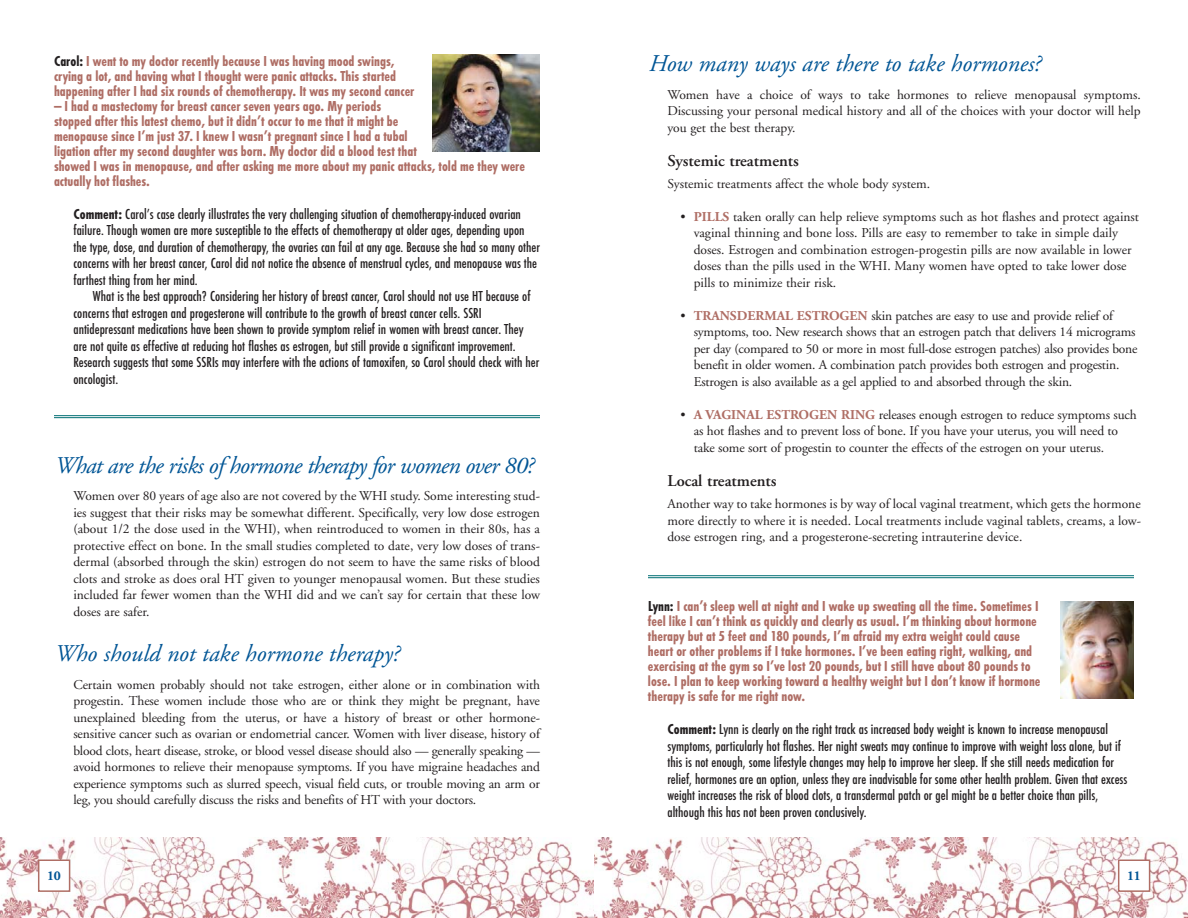
<style>
.page{position:relative;width:1188px;height:918px;background:#fff}
.page>*{position:absolute;margin:0;border:0;box-sizing:border-box;transform-origin:0 0}
.t1{font:italic 24px "Adobe Garamond";color:#005595}
.t2{font:italic 24px "Adobe Garamond";letter-spacing:-.03em;color:#005595}
.t3{font:600 16.5px "Adobe Garamond";color:#231f20}
.t4{font:15px/16.5px "Function Cond";color:#231f20}
.t5{font:700 15px/15px "Function Cond";color:#af6e65}
.t6{font:13.5px/16.5px "Adobe Garamond";letter-spacing:-.01em;color:#231f20;text-align:justify}
.t7{font:700 13.5px "Adobe Garamond";color:#005595}
.s1{color:#231f20}
.s2{font-weight:700}
.s3{font-weight:700;color:#af6e65}
</style>
<div class="page">
<img style="left:594px;top:837px;width:594px;height:81px">
<div style="left:1119px;top:861px;width:30px;height:29px;background:#fff"></div>
<div style="left:1118px;top:860px;width:32px;height:32px;border:2px solid #af6e65"></div>
<svg style="left:0;top:837px;width:594px;height:81px"></svg>
<div style="left:39px;top:861px;width:30px;height:29px;background:#fff"></div>
<div style="left:38px;top:860px;width:32px;height:32px;border:2px solid #af6e65"></div>
<hr style="left:54px;top:415px;width:486px;height:1px;background:#006e73">
<hr style="left:54px;top:417px;width:486px;height:1px;background:#006e73">
<hr style="left:648px;top:575px;width:486px;height:1px;background:#006e73">
<hr style="left:648px;top:577px;width:486px;height:1px;background:#006e73">
<img style="left:432px;top:54px;width:108px;height:97px">
<img style="left:1061px;top:602px;width:73px;height:97px">
<p class="t5" style="left:54px;top:54px;width:362px"><span class="s1">Carol:</span> I went to my doctor recently because I was having mood swings, crying a lot, and having what I thought were panic attacks. This started happening after I had six rounds of chemotherapy. It was my second cancer</p>
<p class="t5" style="left:54px;top:99px;width:473px">— I had a mastectomy for breast cancer seven years ago. My periods<br>stopped after this latest chemo, but it didn’t occur to me that it might be<br>menopause since I’m just 37. I knew I wasn’t pregnant since I had a tubal<br>ligation after my second daughter was born. My doctor did a blood test that<br>showed I was in menopause, and after asking me more about my panic attacks, told me they were actually hot flashes.</p>
<p class="t4" style="left:73px;top:206px;width:468px"><span class="s2">Comment:</span> Carol’s case clearly illustrates the very challenging situation of chemotherapy-induced ovarian failure. Though women are more susceptible to the effects of chemotherapy at older ages, depending upon the type, dose, and duration of chemotherapy, the ovaries can fail at any age. Because she had so many other concerns with her breast cancer, Carol did not notice the absence of menstrual cycles, and menopause was the farthest thing from her mind.</p>
<p class="t4" style="left:73px;top:289px;width:467px;text-indent:19px">What is the best approach? Considering her history of breast cancer, Carol should not use HT because of concerns that estrogen and progesterone will contribute to the growth of breast cancer cells. SSRI antidepressant medications have been shown to provide symptom relief in women with breast cancer. They are not quite as effective at reducing hot flashes as estrogen, but still provide a significant improvement.<br>Research suggests that some SSRIs may interfere with the actions of tamoxifen, so Carol should check with her oncologist.</p>
<h1 class="t2" style="left:54px;top:456px;width:481px">What are the risks of hormone therapy for women over 80?</h1>
<p class="t6" style="left:73px;top:489px;width:468px">Women over 80 years of age also are not covered by the WHI study. Some interesting stud&shy;ies suggest that their risks may be somewhat different. Specifically, very low dose estrogen (about 1/2 the dose used in the WHI), when reintroduced to women in their 80s, has a protective effect on bone. In the small studies completed to date, very low doses of trans&shy;dermal (absorbed through the skin) estrogen do not seem to have the same risks of blood clots and stroke as does oral HT given to younger menopausal women. But these studies included far fewer women than the WHI did and we can’t say for certain that these low doses are safer.</p>
<h1 class="t1" style="left:54px;top:644px;width:347px">Who should not take hormone therapy?</h1>
<p class="t6" style="left:73px;top:677px;width:468px">Certain women probably should not take estrogen, either alone or in combination with progestin. These women include those who are or think they might be pregnant, have unexplained bleeding from the uterus, or have a history of breast or other hormone&shy;sensitive cancer such as ovarian or endometrial cancer. Women with liver disease, history of blood clots, heart disease, stroke, or blood vessel disease should also — generally speaking — avoid hormones to relieve their menopause symptoms. If you have migraine headaches and experience symptoms such as slurred speech, visual field cuts, or trouble moving an arm or leg, you should carefully discuss the risks and benefits of HT with your doctors.</p>
<h1 class="t1" style="left:648px;top:54px;width:394px">How many ways are there to take hormones?</h1>
<p class="t6" style="left:667px;top:87px;width:475px">Women have a choice of ways to take hormones to relieve menopausal symptoms.<br>Discussing your personal medical history and all of the choices with your doctor will help you get the best therapy.</p>
<p class="t3" style="left:667px;top:154px;width:133px">Systemic treatments</p>
<p class="t6" style="left:667px;top:177px;width:264px">Systemic treatments affect the whole body system.</p>
<p class="t6" style="left:694px;top:210px;width:447px;text-align:left;text-indent:-13px">• <span class="s3">PILLS</span> taken orally can help relieve symptoms such as hot flashes and protect against vaginal thinning and bone loss. Pills are easy to remember to take in simple daily doses. Estrogen and combination estrogen-progestin pills are now available in lower doses than the pills used in the WHI. Many women have opted to take lower dose pills to minimize their risk.</p>
<p class="t6" style="left:694px;top:309px;width:445px;text-align:left;text-indent:-13px">• <span class="s3">TRANSDERMAL ESTROGEN</span> skin patches are easy to use and provide relief of symptoms, too. New research shows that an estrogen patch that delivers 14 micrograms per day (compared to 50 or more in most full-dose estrogen patches) also provides bone benefit in older women. A combination patch provides both estrogen and progestin.<br>Estrogen is also available as a gel applied to and absorbed through the skin.</p>
<p class="t6" style="left:694px;top:408px;width:444px;text-align:left;text-indent:-13px">• <span class="s3">A VAGINAL ESTROGEN RING</span> releases enough estrogen to reduce symptoms such as hot flashes and to prevent loss of bone. If you have your uterus, you will need to take some sort of progestin to counter the effects of the estrogen on your uterus.</p>
<p class="t3" style="left:667px;top:475px;width:111px">Local treatments</p>
<p class="t6" style="left:667px;top:497px;width:475px">Another way to take hormones is by way of local vaginal treatment, which gets the hormone more directly to where it is needed. Local treatments include vaginal tablets, creams, a low&shy;dose estrogen ring, and a progesterone-secreting intrauterine device.</p>
<p class="t5" style="left:648px;top:600px;width:394px"><span class="s1">Lynn:</span> I can’t sleep well at night and I wake up sweating all the time. Sometimes I feel like I can’t think as quickly and clearly as usual. I’m thinking about hormone therapy but at 5 feet and 180 pounds, I’m afraid my extra weight could cause heart or other problems if I take hormones. I’ve been eating right, walking, and exercising at the gym so I’ve lost 20 pounds, but I still have about 80 pounds to lose. I plan to keep working toward a healthy weight but I don’t know if hormone therapy is safe for me right now.</p>
<p class="t4" style="left:667px;top:722px;width:461px"><span class="s2">Comment:</span> Lynn is clearly on the right track as increased body weight is known to increase menopausal symptoms, particularly hot flashes. Her night sweats may continue to improve with weight loss alone, but if this is not enough, some lifestyle changes may help to improve her sleep. If she still needs medication for relief, hormones are an option, unless they are inadvisable for some other health problem. Given that excess weight increases the risk of blood clots, a transdermal patch or gel might be a better choice than pills, although this has not been proven conclusively.</p>
<p class="t7" style="left:47px;top:870px;width:15px">10</p>
<p class="t7" style="left:1127px;top:870px;width:15px">11</p>
</div>
